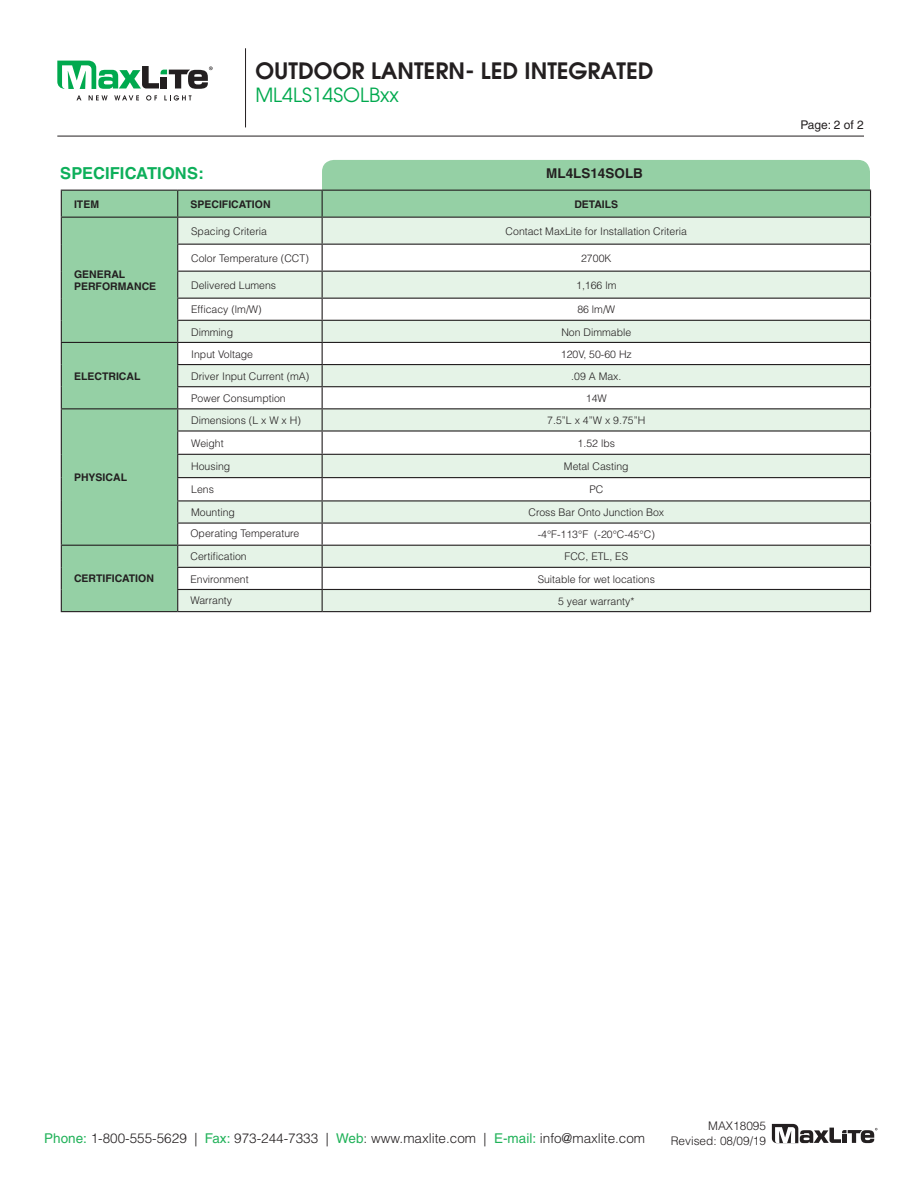
<style>
.page{position:relative;width:918px;height:1188px;background:#fff}
.page>*{position:absolute;margin:0;border:0;box-sizing:border-box;transform-origin:0 0}
.t1{font:600 22.5px "Avant Garde";color:#231f20}
.t2{font:19.5px "Avant Garde";color:#00a94e}
.t3{font:700 16.5px "Helvetica";letter-spacing:.005em;color:#0daf5a}
.t4{font:300 13.5px "Helvetica";color:#231f20}
.t5{font:700 13.5px "Helvetica";color:#231f20}
.t6{font:12px "Helvetica";color:#231f20}
.t7{font:300 11.85px/14.2px "Helvetica";color:#231f20;text-align:right}
.Body_Text__C{font:300 10.5px "Helvetica";color:#231f20}
.Body_Text__L{font:300 10.5px "Helvetica";color:#231f20}
.Lv__2_-_Blue_Descrip{font:700 10.5px "Helvetica";color:#231f20}
.s1{font-weight:400;color:#21b259}
</style>
<div class="page">
<svg style="left:76px;top:95px;width:5px;height:5px"></svg>
<svg style="left:89px;top:95px;width:19px;height:5px"></svg>
<svg style="left:114px;top:95px;width:25px;height:5px"></svg>
<svg style="left:146px;top:95px;width:11px;height:6px"></svg>
<svg style="left:164px;top:95px;width:28px;height:6px"></svg>
<svg style="left:57px;top:61px;width:156px;height:28px"></svg>
<hr style="left:57px;top:136px;width:807px;height:1px;background:#231f20">
<hr style="left:245px;top:48px;width:1px;height:79px;background:#231f20">
<svg style="left:772px;top:1124px;width:106px;height:19px"></svg>
<div style="left:62px;top:191px;width:260px;height:420px;background:#95d0a5"></div>
<svg style="left:178px;top:218px;width:144px;height:393px;fill:#e5f3e7"></svg>
<hr style="left:61px;top:611px;width:117px;height:1px;background:#231f20">
<hr style="left:177px;top:244px;width:145px;height:1px;background:#231f20">
<hr style="left:177px;top:271px;width:145px;height:1px;background:#231f20">
<hr style="left:177px;top:589px;width:145px;height:1px;background:#231f20">
<hr style="left:178px;top:611px;width:144px;height:1px;background:#231f20">
<hr style="left:61px;top:190px;width:117px;height:1px;background:#231f20">
<hr style="left:178px;top:190px;width:144px;height:1px;background:#231f20">
<hr style="left:61px;top:217px;width:117px;height:1px;background:#231f20">
<hr style="left:178px;top:217px;width:144px;height:1px;background:#231f20">
<hr style="left:177px;top:298px;width:145px;height:1px;background:#231f20">
<hr style="left:177px;top:320px;width:145px;height:1px;background:#231f20">
<hr style="left:178px;top:342px;width:144px;height:1px;background:#231f20">
<hr style="left:177px;top:364px;width:145px;height:1px;background:#231f20">
<hr style="left:177px;top:386px;width:145px;height:1px;background:#231f20">
<hr style="left:178px;top:408px;width:144px;height:1px;background:#231f20">
<hr style="left:177px;top:430px;width:145px;height:2px;background:#231f20">
<hr style="left:177px;top:454px;width:145px;height:1px;background:#231f20">
<hr style="left:177px;top:477px;width:145px;height:1px;background:#231f20">
<hr style="left:177px;top:500px;width:145px;height:1px;background:#231f20">
<hr style="left:177px;top:523px;width:145px;height:1px;background:#231f20">
<hr style="left:178px;top:545px;width:144px;height:1px;background:#231f20">
<hr style="left:177px;top:567px;width:145px;height:1px;background:#231f20">
<hr style="left:322px;top:611px;width:549px;height:1px;background:#231f20">
<hr style="left:61px;top:342px;width:117px;height:1px;background:#231f20">
<hr style="left:61px;top:408px;width:117px;height:1px;background:#231f20">
<svg style="left:61px;top:191px;width:1px;height:420px"></svg>
<svg style="left:177px;top:191px;width:1px;height:420px"></svg>
<hr style="left:61px;top:545px;width:117px;height:1px;background:#231f20">
<svg style="left:322px;top:160px;width:549px;height:451px"></svg>
<hr style="left:322px;top:500px;width:549px;height:1px;background:#231f20">
<h1 class="t1" style="left:255px;top:56px;width:400px">OUTDOOR LANTERN- LED INTEGRATED</h1>
<h2 class="t2" style="left:255px;top:83px;width:145px">ML4LS14SOLBxx</h2>
<p class="t3" style="left:60px;top:163px;width:145px">SPECIFICATIONS:</p>
<p class="Lv__2_-_Blue_Descrip" style="left:74px;top:198px;width:27px">ITEM</p>
<p class="Lv__2_-_Blue_Descrip" style="left:190px;top:198px;width:82px">SPECIFICATION</p>
<p class="Lv__2_-_Blue_Descrip" style="left:574px;top:198px;width:45px">DETAILS</p>
<p class="t5" style="left:546px;top:165px;width:98px">ML4LS14SOLB</p>
<p class="Lv__2_-_Blue_Descrip" style="left:74px;top:267px;width:53px">GENERAL</p>
<p class="Lv__2_-_Blue_Descrip" style="left:74px;top:280px;width:84px">PERFORMANCE</p>
<p class="Lv__2_-_Blue_Descrip" style="left:74px;top:370px;width:68px">ELECTRICAL</p>
<p class="Lv__2_-_Blue_Descrip" style="left:74px;top:471px;width:55px">PHYSICAL</p>
<p class="Lv__2_-_Blue_Descrip" style="left:74px;top:572px;width:81px">CERTIFICATION</p>
<p class="Body_Text__L" style="left:191px;top:225px;width:77px">Spacing Criteria</p>
<p class="Body_Text__C" style="left:506px;top:225px;width:183px">Contact MaxLite for Installation Criteria</p>
<p class="Body_Text__L" style="left:191px;top:252px;width:119px">Color Temperature (CCT)</p>
<p class="Body_Text__C" style="left:581px;top:252px;width:32px">2700K</p>
<p class="Body_Text__L" style="left:191px;top:279px;width:86px">Delivered Lumens</p>
<p class="Body_Text__C" style="left:576px;top:279px;width:42px">1,166 lm</p>
<p class="Body_Text__L" style="left:191px;top:303px;width:72px">Efficacy (lm/W)</p>
<p class="Body_Text__C" style="left:577px;top:303px;width:39px">86 lm/W</p>
<p class="Body_Text__L" style="left:191px;top:325px;width:43px">Dimming</p>
<p class="Body_Text__C" style="left:561px;top:325px;width:72px">Non Dimmable</p>
<p class="Body_Text__L" style="left:191px;top:347px;width:63px">Input Voltage</p>
<p class="Body_Text__C" style="left:561px;top:347px;width:73px">120V, 50-60 Hz</p>
<p class="Body_Text__L" style="left:191px;top:369px;width:120px">Driver Input Current (mA)</p>
<p class="Body_Text__C" style="left:571px;top:370px;width:52px">.09 A Max.</p>
<p class="Body_Text__L" style="left:191px;top:392px;width:96px">Power Consumption</p>
<p class="Body_Text__C" style="left:586px;top:392px;width:23px">14W</p>
<p class="Body_Text__L" style="left:191px;top:414px;width:111px">Dimensions (L x W x H)</p>
<p class="Body_Text__C" style="left:547px;top:414px;width:100px">7.5”L x 4”W x 9.75”H</p>
<p class="Body_Text__L" style="left:191px;top:437px;width:34px">Weight</p>
<p class="Body_Text__C" style="left:578px;top:437px;width:39px">1.52 lbs</p>
<p class="Body_Text__L" style="left:191px;top:460px;width:41px">Housing</p>
<p class="Body_Text__C" style="left:564px;top:460px;width:66px">Metal Casting</p>
<p class="Body_Text__L" style="left:191px;top:483px;width:24px">Lens</p>
<p class="Body_Text__C" style="left:589px;top:483px;width:15px">PC</p>
<p class="Body_Text__L" style="left:191px;top:506px;width:45px">Mounting</p>
<p class="Body_Text__C" style="left:528px;top:506px;width:137px">Cross Bar Onto Junction Box</p>
<p class="Body_Text__L" style="left:190px;top:527px;width:110px">Operating Temperature</p>
<p class="Body_Text__C" style="left:538px;top:528px;width:119px">-4°F-113°F (-20°C-45°C)</p>
<p class="Body_Text__L" style="left:190px;top:549px;width:58px">Certification</p>
<p class="Body_Text__C" style="left:565px;top:550px;width:65px">FCC, ETL, ES</p>
<p class="Body_Text__L" style="left:190px;top:572px;width:60px">Environment</p>
<p class="Body_Text__C" style="left:538px;top:572px;width:119px">Suitable for wet locations</p>
<p class="Body_Text__L" style="left:190px;top:594px;width:43px">Warranty</p>
<p class="Body_Text__C" style="left:558px;top:594px;width:78px">5 year warranty*</p>
<p class="t6" style="left:800px;top:118px;width:65px">Page: 2 of 2</p>
<p class="t4" style="left:44px;top:1130px;width:602px"><span class="s1">Phone:</span> 1-800-555-5629 | <span class="s1">Fax:</span> 973-244-7333 | <span class="s1">Web</span>: www.maxlite.com | <span class="s1">E-mail:</span> info@maxlite.com</p>
<p class="t7" style="left:671px;top:1119px;width:97px">MAX18095<br>Revised: 08/09/19</p>
</div>
